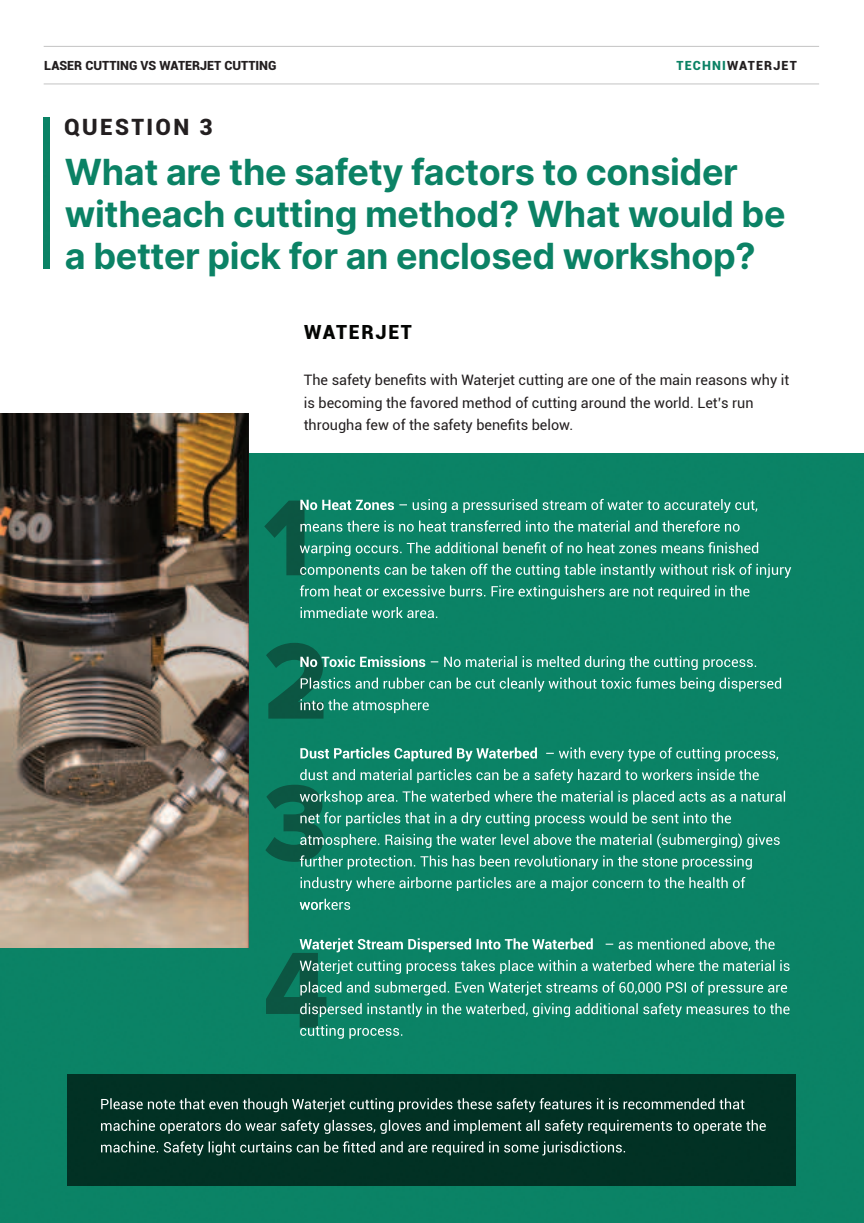
<style>
.page{position:relative;width:864px;height:1223px;background:#fff}
.page>*{position:absolute;margin:0;border:0;box-sizing:border-box;transform-origin:0 0}
.t1{font:900 22.5px "Roboto";letter-spacing:.105em;color:#231f20}
.t2{font:900 19.5px "Roboto";letter-spacing:.09em;color:#040503}
.t3{font:14.4px/22.5px "Roboto";color:#231f20}
.t4{font:700 12.9px "Inter";letter-spacing:-.03em;color:#0b8265}
.t5{font:900 12.6px "Roboto";color:#231f20}
.t6{font:900 12.6px "Roboto";letter-spacing:.09em;color:#231f20}
.s1{color:#0b8265}
</style>
<div class="page">
<img style="left:43px;top:117px;width:7px;height:152px">
<hr style="left:44px;top:46px;width:775px;height:1px;background:#c3c3c3">
<hr style="left:44px;top:83px;width:775px;height:1px;background:#c3c3c3">
<img style="left:0;top:454px;width:864px;height:769px">
<img style="left:264px;top:500px;width:41px;height:75px">
<img style="left:300px;top:499px;width:455px;height:11px">
<img style="left:266px;top:643px;width:58px;height:75px">
<img style="left:300px;top:656px;width:381px;height:11px">
<img style="left:265px;top:784px;width:59px;height:78px">
<img style="left:361px;top:747px;width:343px;height:11px">
<img style="left:300px;top:898px;width:50px;height:12px">
<img style="left:266px;top:953px;width:60px;height:74px">
<img style="left:464px;top:938px;width:303px;height:11px">
<img style="left:68px;top:1074px;width:728px;height:111px">
<img style="left:431px;top:1098px;width:300px;height:11px">
<img style="left:0;top:413px;width:248px;height:534px">
<p class="t5" style="left:44px;top:58px;width:234px">LASER CUTTING VS WATERJET CUTTING</p>
<p class="t6" style="left:677px;top:58px;width:122px"><span class="s1">TECHNI</span>WATERJET</p>
<h1 class="t1" style="left:64px;top:114px;width:150px">QUESTION 3</h1>
<p class="t4" style="left:65px;top:173px;width:675px">What are the safety factors to consider</p>
<p class="t4" style="left:65px;top:215px;width:722px">witheach cutting method? What would be</p>
<p class="t4" style="left:65px;top:257px;width:692px">a better pick for an enclosed workshop?</p>
<h2 class="t2" style="left:304px;top:321px;width:109px">WATERJET</h2>
<p class="t3" style="left:304px;top:368px;width:487px">The safety benefits with Waterjet cutting are one of the main reasons why it is becoming the favored method of cutting around the world. Letís run througha few of the safety benefits below.</p>
</div>
